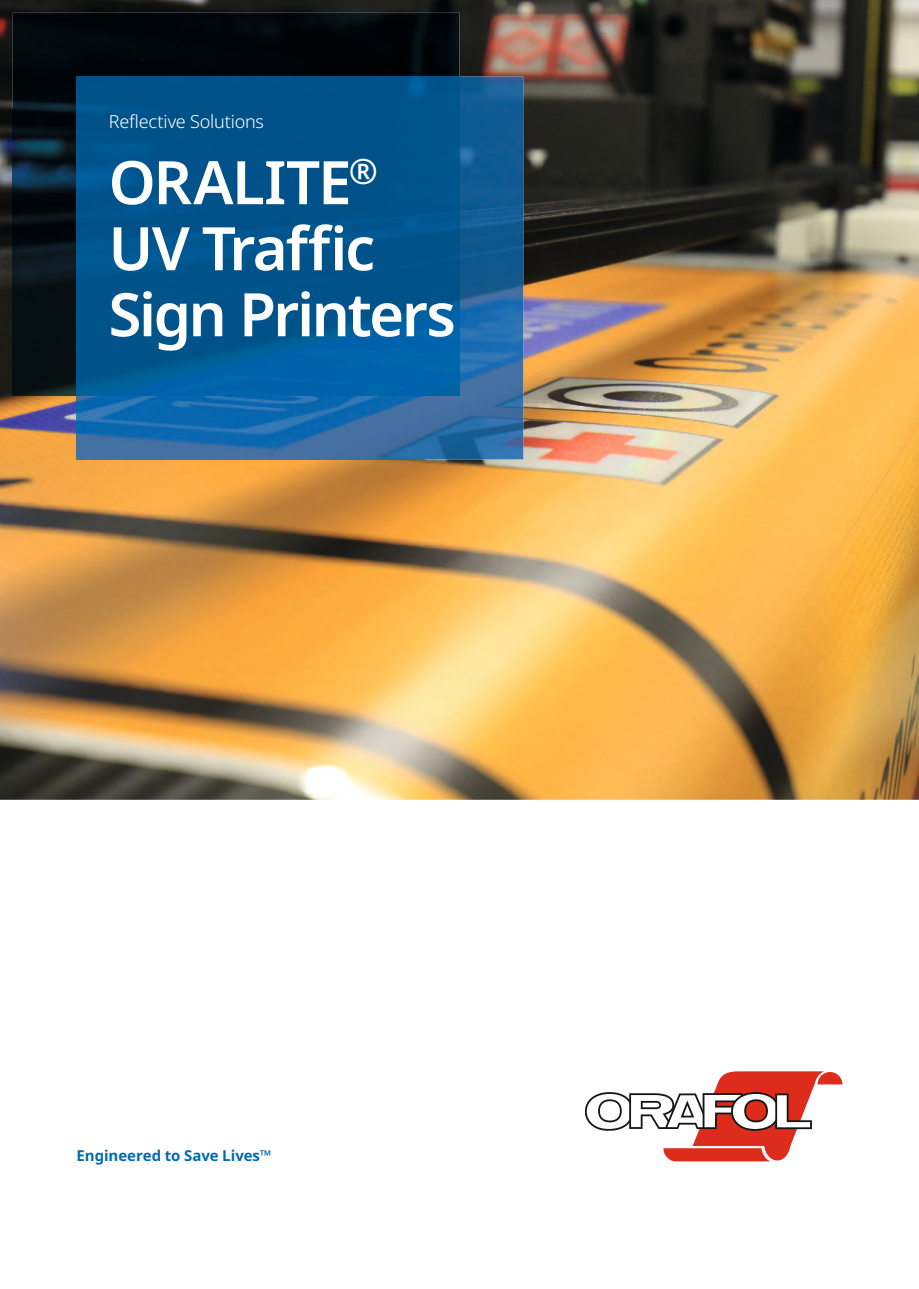
<style>
.page{position:relative;width:919px;height:1289px;background:#fff}
.page>*{position:absolute;margin:0;border:0;box-sizing:border-box;transform-origin:0 0}
.t1{font:600 60px/66px "Noto Sans";letter-spacing:-.04em;color:#fff}
.t2{font:300 18px "Noto Sans";letter-spacing:-.01em;color:#fff}
.t3{font:700 15px "Noto Sans";letter-spacing:-.005em;color:#006bb2}
</style>
<div class="page">
<svg style="left:585px;top:1071px;width:257px;height:91px"></svg>
<img style="left:0;top:0;width:918px;height:799px">
<img style="left:13px;top:13px;width:446px;height:95px">
<img style="left:13px;top:108px;width:64px;height:287px">
<img style="left:424px;top:77px;width:99px;height:382px">
<img style="left:77px;top:395px;width:347px;height:64px">
<img style="left:77px;top:77px;width:382px;height:318px">
<p class="t2" style="left:109px;top:108px;width:156px">Re昀氀ective Solutions</p>
<p class="t1" style="left:108px;top:156px;width:349px">ORALITE<sup>®<br></sup>UV Traffic<br>Sign Printers</p>
<p class="t3" style="left:77px;top:1149px;width:196px">Engineered to Save Lives™</p>
</div>
